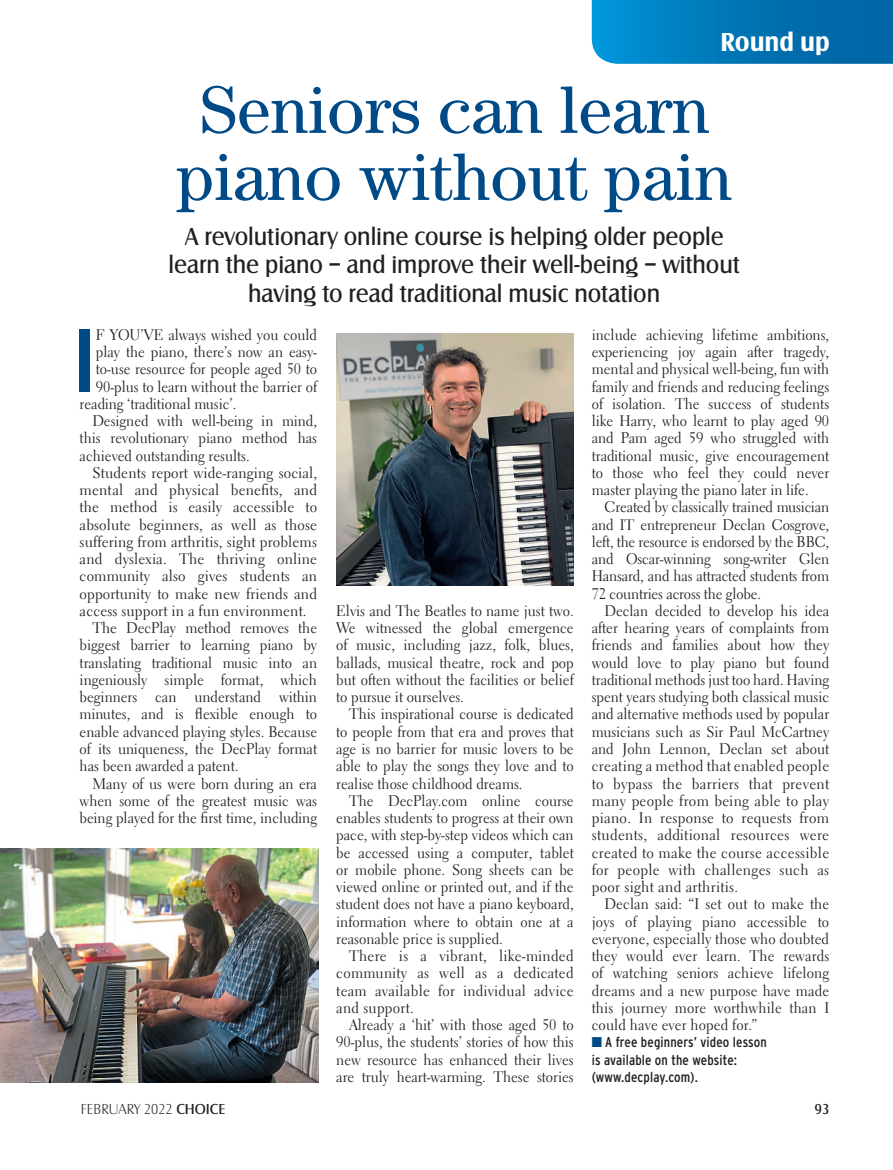
<style>
.page{position:relative;width:893px;height:1170px;background:#fff}
.page>*{position:absolute;margin:0;border:0;box-sizing:border-box;transform-origin:0 0}
.t1{font:700 condensed 89.25px "Interstate";color:#004b87;scale:.95 1}
.t2{font:67.5px/67.1px "Century";color:#004b87;text-align:center}
.t3{font:700 27px "Castle EF";letter-spacing:-.005em;color:#fff;scale:.95 1}
.t4{font:25.5px/28.5px "Castle EF";letter-spacing:-.005em;color:#231f20;text-align:center;scale:.95 1}
.t5{font:15.3px/17.2px "Electra LH";color:#231f20;text-align:justify;scale:.95 1}
.t6{font:15.3px "Electra LH";color:#231f20}
.t7{font:15.3px/17.2px "Electra LH";color:#231f20;text-align:justify;scale:.96 1}
.t8{font:300 15px "Castle EF";color:#231f20}
.t9{font:15px "Castle EF";color:#231f20}
.t10{font:condensed 14.25px/17.2px "Interstate";letter-spacing:.01em;color:#231f20}
.s1{color:#004b87}
.s2{font-weight:400}
</style>
<div class="page">
<img style="left:592px;top:0;width:301px;height:64px">
<img style="left:336px;top:333px;width:238px;height:252px">
<img style="left:0;top:848px;width:318px;height:234px">
<h3 class="t3" style="left:721px;top:27px;width:116px">Round up</h3>
<h2 class="t2" style="left:177px;top:75px;width:557px">Seniors can learn piano without pain</h2>
<h3 class="t4" style="left:169px;top:224px;width:603px">A revolutionary online course is helping older people learn the piano – and improve their well-being – without having to read traditional music notation</h3>
<p class="t5" style="left:592px;top:328px;width:251px">include achieving lifetime ambitions, experiencing joy again after tragedy, mental and physical well-being, fun with family and friends and reducing feelings of isolation. The success of students like Harry, who learnt to play aged 90 and Pam aged 59 who struggled with traditional music, give encouragement to those who feel they could never master playing the piano later in life.</p>
<p class="t5" style="left:592px;top:500px;width:251px;text-indent:13px">Created by classically trained musician and IT entrepreneur Declan Cosgrove, left, the resource is endorsed by the BBC, and Oscar-winning song-writer Glen Hansard, and has attracted students from 72 countries across the globe.</p>
<p class="t5" style="left:592px;top:604px;width:251px;text-indent:13px">Declan decided to develop his idea after hearing years of complaints from friends and families about how they would love to play piano but found traditional methods just too hard. Having spent years studying both classical music and alternative methods used by popular musicians such as Sir Paul McCartney and John Lennon, Declan set about creating a method that enabled people to bypass the barriers that prevent many people from being able to play piano. In response to requests from students, additional resources were created to make the course accessible for people with challenges such as poor sight and arthritis.</p>
<p class="t5" style="left:592px;top:897px;width:251px;text-indent:13px">Declan said: “I set out to make the joys of playing piano accessible to everyone, especially those who doubted they would ever learn. The rewards of watching seniors achieve lifelong dreams and a new purpose have made this journey more worthwhile than I could have ever hoped for.”</p>
<p class="t10" style="left:592px;top:1035px;width:177px"><span class="s1">■</span> A free beginners’ video lesson is available on the website: (www.decplay.com).</p>
<h1 class="t1" style="left:74px;top:310px;width:25px">I</h1>
<p class="t5" style="left:96px;top:328px;width:234px">F YOU’VE always wished you could</p>
<p class="t5" style="left:96px;top:345px;width:234px">play the piano, there’s now an easy-</p>
<p class="t5" style="left:96px;top:362px;width:234px">to-use resource for people aged 50 to</p>
<p class="t5" style="left:96px;top:379px;width:234px">90-plus to learn without the barrier of</p>
<p class="t5" style="left:80px;top:397px;width:167px">reading ‘traditional music’.</p>
<p class="t5" style="left:92px;top:414px;width:238px">Designed with well-being in mind,</p>
<p class="t5" style="left:80px;top:431px;width:251px">this revolutionary piano method has</p>
<p class="t5" style="left:80px;top:448px;width:180px">achieved outstanding results.</p>
<p class="t6" style="left:92px;top:467px;width:226px">Students report wide-ranging social,</p>
<p class="t6" style="left:80px;top:484px;width:239px">mental and physical benefits, and</p>
<p class="t6" style="left:80px;top:501px;width:239px">the method is easily accessible to</p>
<p class="t6" style="left:80px;top:518px;width:239px">absolute beginners, as well as those</p>
<p class="t6" style="left:80px;top:536px;width:239px">suffering from arthritis, sight problems</p>
<p class="t6" style="left:80px;top:553px;width:239px">and dyslexia. The thriving online</p>
<p class="t6" style="left:80px;top:570px;width:239px">community also gives students an</p>
<p class="t6" style="left:80px;top:587px;width:239px">opportunity to make new friends and</p>
<p class="t6" style="left:80px;top:605px;width:229px">access support in a fun environment.</p>
<p class="t5" style="left:92px;top:621px;width:238px">The DecPlay method removes the</p>
<p class="t5" style="left:80px;top:638px;width:251px">biggest barrier to learning piano by</p>
<p class="t5" style="left:80px;top:655px;width:251px">translating traditional music into an</p>
<p class="t5" style="left:80px;top:673px;width:251px">ingeniously simple format, which</p>
<p class="t5" style="left:80px;top:690px;width:251px">beginners can understand within</p>
<p class="t5" style="left:80px;top:707px;width:251px">minutes, and is flexible enough to</p>
<p class="t5" style="left:80px;top:724px;width:251px">enable advanced playing styles. Because</p>
<p class="t5" style="left:80px;top:742px;width:251px">of its uniqueness, the DecPlay format</p>
<p class="t5" style="left:80px;top:759px;width:169px">has been awarded a patent.</p>
<p class="t5" style="left:92px;top:776px;width:238px">Many of us were born during an era</p>
<p class="t5" style="left:80px;top:793px;width:251px">when some of the greatest music was</p>
<p class="t5" style="left:80px;top:811px;width:251px">being played for the first time, including</p>
<p class="t5" style="left:336px;top:604px;width:251px">Elvis and The Beatles to name just two.<br>We witnessed the global emergence of music, including jazz, folk, blues, ballads, musical theatre, rock and pop but often without the facilities or belief to pursue it ourselves.</p>
<p class="t5" style="left:336px;top:707px;width:251px;text-indent:13px">This inspirational course is dedicated to people from that era and proves that age is no barrier for music lovers to be able to play the songs they love and to realise those childhood dreams.</p>
<p class="t5" style="left:336px;top:793px;width:251px;text-indent:13px">The DecPlay.com online course enables students to progress at their own pace, with step-by-step videos which can be accessed using a computer, tablet or mobile phone. Song sheets can be viewed online or printed out, and if the student does not have a piano keyboard, information where to obtain one at a reasonable price is supplied.</p>
<p class="t7" style="left:336px;top:949px;width:249px;text-indent:13px">There is a vibrant, like-minded community as well as a dedicated team available for individual advice and support.</p>
<p class="t5" style="left:336px;top:1018px;width:251px;text-indent:13px">Already a ‘hit’ with those aged 50 to 90-plus, the students’ stories of how this new resource has enhanced their lives are truly heart-warming. These stories</p>
<p class="t8" style="left:81px;top:1104px;width:146px">FEBRUARY 2022 <span class="s2">CHOICE</span></p>
<p class="t9" style="left:814px;top:1104px;width:17px">93</p>
</div>
